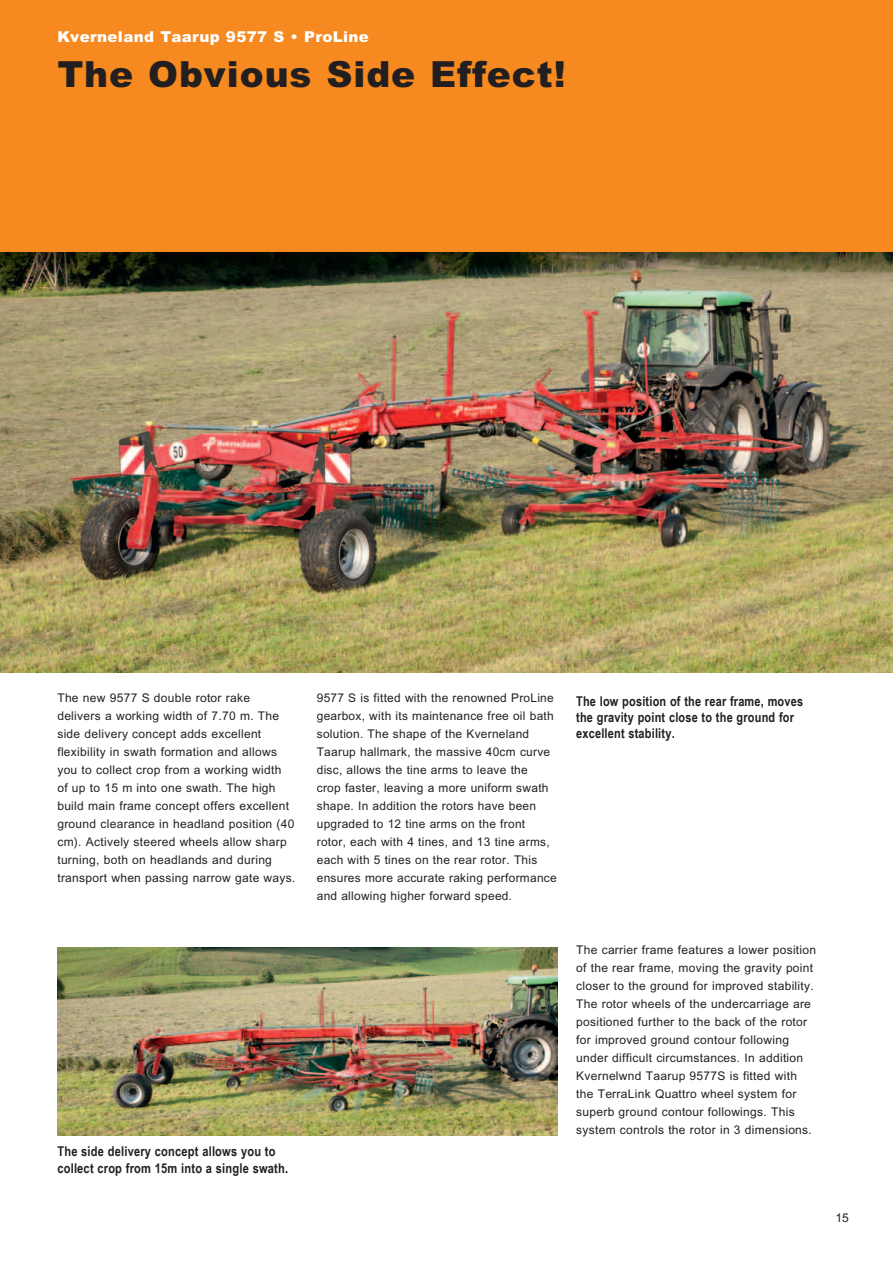
<style>
.page{position:relative;width:893px;height:1263px;background:#fff}
.page>*{position:absolute;margin:0;border:0;box-sizing:border-box;transform-origin:0 0}
.t1{font:900 36px "Arial";letter-spacing:.025em;color:#231f20}
.t2{font:900 15px "Arial";letter-spacing:.025em;color:#fff}
.t3{font:700 13.5px/16.2px "Arial Narrow";letter-spacing:.015em;color:#231f20}
.t4{font:12px/18px "Arial";letter-spacing:.025em;color:#231f20}
</style>
<div class="page">
<img style="left:1px;top:252px;width:892px;height:421px">
<img style="left:0;top:286px;width:1px;height:387px">
<img style="left:0;top:252px;width:1px;height:34px">
<div style="left:0;top:0;width:893px;height:252px;background:#f6891f"></div>
<img style="left:57px;top:947px;width:500px;height:188px">
<p class="t2" style="left:57px;top:27px;width:313px">Kverneland Taarup 9577 S • ProLine</p>
<h1 class="t1" style="left:57px;top:51px;width:510px">The Obvious Side Effect!</h1>
<p class="t4" style="left:57px;top:689px;width:240px">The new 9577 S double rotor rake delivers a working width of 7.70 m. The side delivery concept adds excellent flexibility in swath formation and allows you to collect crop from a working width<br>of up to 15 m into one swath. The high build main frame concept offers excellent ground clearance in headland position (40 cm). Actively steered wheels allow sharp turning, both on headlands and during transport when passing narrow gate ways.</p>
<p class="t4" style="left:317px;top:689px;width:242px">9577 S is fitted with the renowned ProLine gearbox, with its maintenance free oil bath solution. The shape of the Kverneland Taarup hallmark, the massive 40cm curve disc, allows the tine arms to leave the<br>crop faster, leaving a more uniform swath shape. In addition the rotors have been upgraded to 12 tine arms on the front rotor, each with 4 tines, and 13 tine arms, each with 5 tines on the rear rotor. This ensures more accurate raking performance and allowing higher forward speed.</p>
<p class="t3" style="left:57px;top:1143px;width:232px">The side delivery concept allows you to collect crop from 15m into a single swath.</p>
<p class="t3" style="left:576px;top:693px;width:228px">The low position of the rear frame, moves the gravity point close to the ground for excellent stability.</p>
<p class="t4" style="left:576px;top:941px;width:242px">The carrier frame features a lower position of the rear frame, moving the gravity point closer to the ground for improved stability.<br>The rotor wheels of the undercarriage are positioned further to the back of the rotor for improved ground contour following under difficult circumstances. In addition Kvernelwnd Taarup 9577S is fitted with the TerraLink Quattro wheel system for superb ground contour followings. This system controls the rotor in 3 dimensions.</p>
<p class="t4" style="left:836px;top:1209px;width:15px">15</p>
</div>
